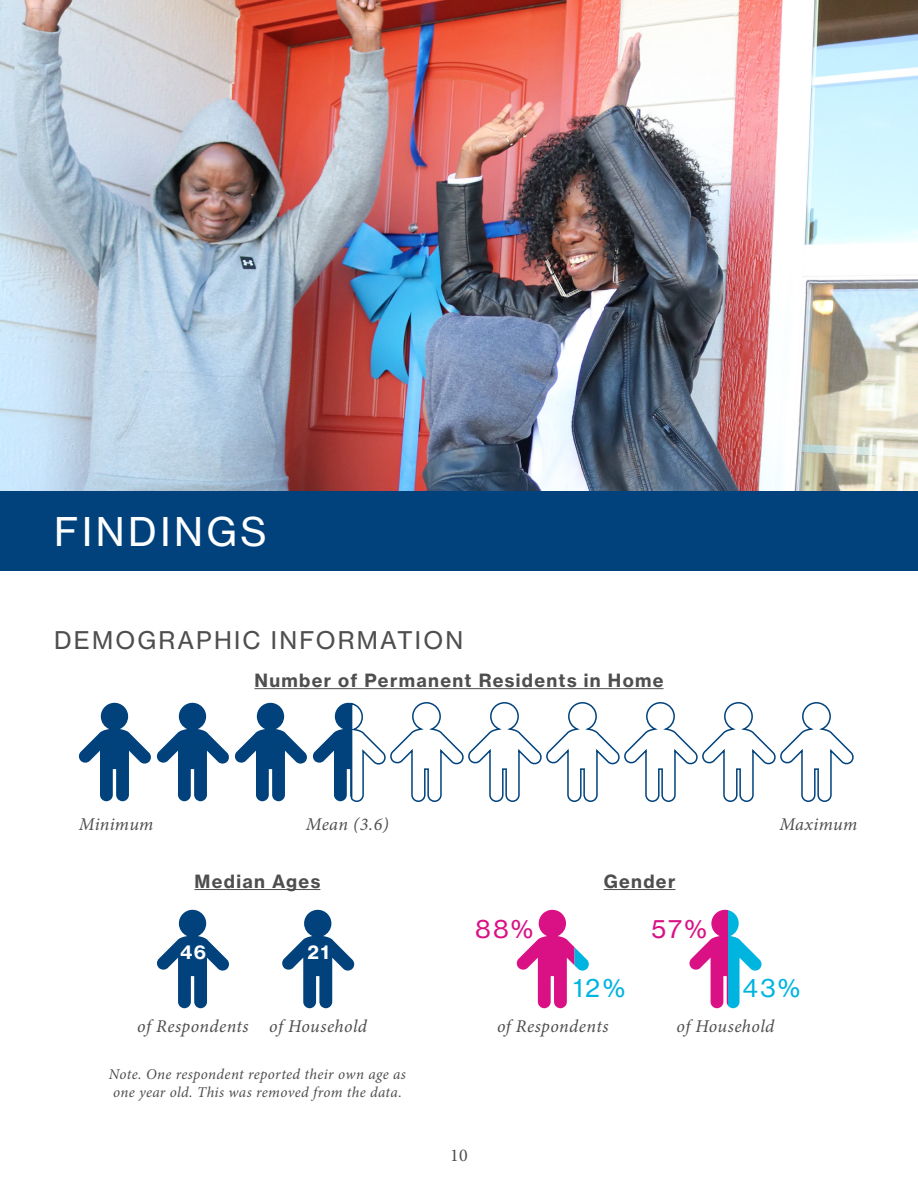
<style>
.page{position:relative;width:918px;height:1188px;background:#fff}
.page>*{position:absolute;margin:0;border:0;box-sizing:border-box;transform-origin:0 0}
.Section_Header{font:39px "N Haas Grotesk TX Pro 55 Rg";letter-spacing:.09em;color:#fff}
.Header_2{font:24px "N Haas Grotesk TX Pro 55 Rg";letter-spacing:.09em;color:#4e4e4e}
.Header_2-2{font:24px "N Haas Grotesk TX Pro 55 Rg";color:#00b4e0}
.Header_2-3{font:24px "N Haas Grotesk TX Pro 55 Rg";color:#da1185}
.Body{font:italic 18px "Minion Pro";letter-spacing:.02em;color:#4e4e4e}
.Findings_Header{font:18px "N Haas Grotesk TX Pro 75 Bd";letter-spacing:.075em;color:#4e4e4e}
.Header_2-4{font:18px "N Haas Grotesk TX Pro 75 Bd";color:#fff}
.t1{font:18px "Minion Pro";color:#4e4e4e}
.Table{font:italic 15px/18px "Minion Pro";letter-spacing:.025em;color:#4e4e4e}
</style>
<div class="page">
<svg style="left:157px;top:910px;width:72px;height:98px"></svg>
<svg style="left:282px;top:910px;width:73px;height:98px"></svg>
<svg style="left:689px;top:910px;width:73px;height:98px"></svg>
<svg style="left:516px;top:910px;width:73px;height:98px"></svg>
<svg style="left:79px;top:702px;width:775px;height:100px"></svg>
<div style="left:0;top:490px;width:918px;height:81px;background:#01427c"></div>
<img style="left:0;top:0;width:918px;height:490px">
<hr style="left:604px;top:889px;width:71px;height:1px;background:#4e4e4e">
<hr style="left:194px;top:889px;width:126px;height:1px;background:#4e4e4e">
<hr style="left:254px;top:688px;width:410px;height:1px;background:#4e4e4e">
<p class="Section_Header" style="left:54px;top:508px;width:214px">FINDINGS</p>
<p class="Header_2" style="left:54px;top:626px;width:410px">DEMOGRAPHIC INFORMATION</p>
<p class="Findings_Header" style="left:254px;top:669px;width:411px">Number of Permanent Residents in Home</p>
<p class="Body" style="left:79px;top:812px;width:76px">Minimum</p>
<p class="Body" style="left:306px;top:812px;width:84px">Mean (3.6)</p>
<p class="Body" style="left:779px;top:812px;width:79px">Maximum</p>
<p class="Findings_Header" style="left:194px;top:870px;width:127px">Median Ages</p>
<p class="Findings_Header" style="left:604px;top:870px;width:73px">Gender</p>
<p class="Header_2-4" style="left:180px;top:941px;width:28px">46</p>
<p class="Header_2-4" style="left:307px;top:941px;width:23px">21</p>
<p class="Body" style="left:137px;top:1013px;width:113px">of Respondents</p>
<p class="Body" style="left:269px;top:1013px;width:99px">of Household</p>
<p class="Table" style="left:109px;top:1066px;width:299px">Note. One respondent reported their own age as one year old. This was removed from the data.</p>
<p class="Header_2-3" style="left:475px;top:914px;width:60px">88%</p>
<p class="Header_2-3" style="left:651px;top:914px;width:57px">57%</p>
<p class="Header_2-2" style="left:573px;top:973px;width:54px">12%</p>
<p class="Header_2-2" style="left:743px;top:973px;width:59px">43%</p>
<p class="Body" style="left:497px;top:1013px;width:113px">of Respondents</p>
<p class="Body" style="left:677px;top:1013px;width:99px">of Household</p>
<p class="t1" style="left:450px;top:1143px;width:19px">10</p>
</div>
